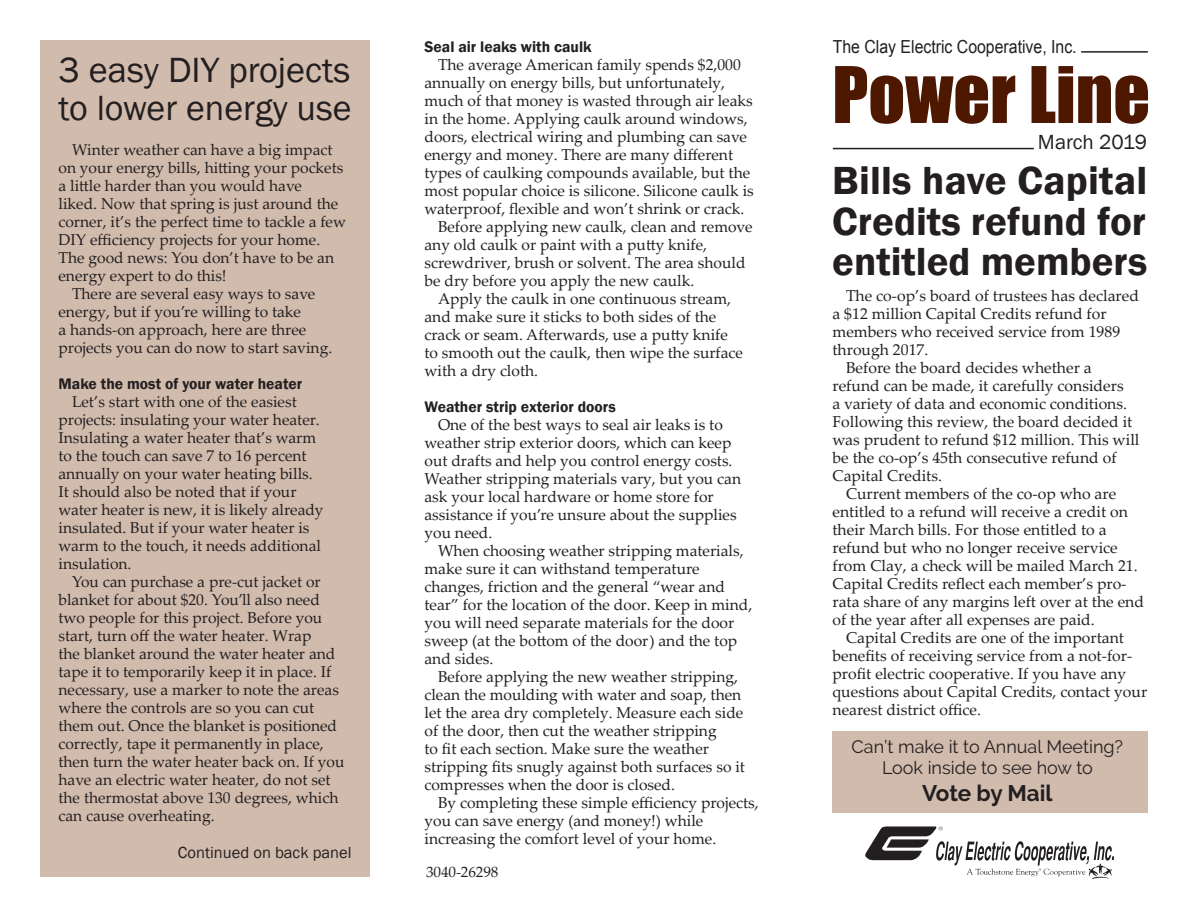
<style>
.page{position:relative;width:1188px;height:918px;background:#fff}
.page>*{position:absolute;margin:0;border:0;box-sizing:border-box;transform-origin:0 0}
.t1{font:72px "Impact";color:#4d1700}
.t2{font:600 40.35px/40.5px "Franklin Gothic";color:#231f20;text-align:justify}
.t3{font:36px/37.5px "Franklin Gothic";color:#231f20}
.t4{font:700 22.5px "Raleway";letter-spacing:-.005em;color:#231f20}
.t5{font:21px "Franklin Gothic";color:#231f20}
.t6{font:18px/21.6px "Raleway";color:#231f20;text-align:center}
.t7{font:18px "Arial";color:#231f20;scale:.88 1}
.t8{font:16.5px "Franklin Gothic";color:#231f20}
.t9{font:15.75px/18px "Palatino Linotype";color:#231f20}
.t10{font:600 15.75px "Franklin Gothic";color:#231f20}
.t11{font:15px "Palatino Linotype";color:#231f20}
</style>
<div class="page">
<hr style="left:1081px;top:51px;width:67px;height:2px;background:#231f20">
<hr style="left:833px;top:148px;width:201px;height:1px;background:#231f20">
<svg style="left:865px;top:827px;width:249px;height:52px"></svg>
<div style="left:832px;top:731px;width:316px;height:82px;background:#d1bbad"></div>
<div style="left:40px;top:40px;width:330px;height:838px;background:#d1bbad"></div>
<h3 class="t3" style="left:58px;top:52px;width:295px">3 easy DIY projects to lower energy use</h3>
<p class="t9" style="left:72px;top:140px;width:262px">Winter weather can have a big impact</p>
<p class="t9" style="left:58px;top:158px;width:286px">on your energy bills, hitting your pockets</p>
<p class="t9" style="left:58px;top:176px;width:245px">a little harder than you would have</p>
<p class="t9" style="left:58px;top:194px;width:281px">liked. Now that spring is just around the</p>
<p class="t9" style="left:58px;top:212px;width:289px">corner, it’s the perfect time to tackle a few</p>
<p class="t9" style="left:58px;top:230px;width:263px">DIY efficiency projects for your home.</p>
<p class="t9" style="left:58px;top:248px;width:277px">The good news: You don’t have to be an</p>
<p class="t9" style="left:58px;top:266px;width:169px">energy expert to do this!</p>
<p class="t9" style="left:72px;top:284px;width:245px">There are several easy ways to save</p>
<p class="t9" style="left:58px;top:302px;width:244px">energy, but if you’re willing to take</p>
<p class="t9" style="left:58px;top:320px;width:249px">a hands-on approach, here are three</p>
<p class="t9" style="left:58px;top:338px;width:275px">projects you can do now to start saving.</p>
<p class="t10" style="left:58px;top:374px;width:245px">Make the most of your water heater</p>
<p class="t9" style="left:58px;top:392px;width:267px;text-indent:14px">Let’s start with one of the easiest projects: insulating your water heater.<br>Insulating a water heater that’s warm to the touch can save 7 to 16 percent annually on your water heating bills.<br>It should also be noted that if your water heater is new, it is likely already insulated. But if your water heater is warm to the touch, it needs additional insulation.</p>
<p class="t9" style="left:58px;top:572px;width:287px;text-indent:14px">You can purchase a pre-cut jacket or blanket for about $20. You’ll also need two people for this project. Before you start, turn off the water heater. Wrap<br>the blanket around the water heater and tape it to temporarily keep it in place. If necessary, use a marker to note the areas where the controls are so you can cut them out. Once the blanket is positioned correctly, tape it permanently in place, then turn the water heater back on. If you have an electric water heater, do not set the thermostat above 130 degrees, which can cause overheating.</p>
<p class="t8" style="left:178px;top:843px;width:175px">Continued on back panel</p>
<p class="t10" style="left:424px;top:37px;width:169px">Seal air leaks with caulk</p>
<p class="t9" style="left:438px;top:55px;width:304px">The average American family spends $2,000</p>
<p class="t9" style="left:424px;top:73px;width:302px">annually on energy bills, but unfortunately,</p>
<p class="t9" style="left:424px;top:91px;width:330px">much of that money is wasted through air leaks</p>
<p class="t9" style="left:424px;top:109px;width:325px">in the home. Applying caulk around windows,</p>
<p class="t9" style="left:424px;top:127px;width:324px">doors, electrical wiring and plumbing can save</p>
<p class="t9" style="left:424px;top:145px;width:310px">energy and money. There are many different</p>
<p class="t9" style="left:424px;top:163px;width:327px">types of caulking compounds available, but the</p>
<p class="t9" style="left:424px;top:181px;width:331px">most popular choice is silicone. Silicone caulk is</p>
<p class="t9" style="left:424px;top:199px;width:321px">waterproof, flexible and won’t shrink or crack.</p>
<p class="t9" style="left:438px;top:217px;width:316px">Before applying new caulk, clean and remove</p>
<p class="t9" style="left:424px;top:235px;width:284px">any old caulk or paint with a putty knife,</p>
<p class="t9" style="left:424px;top:253px;width:323px">screwdriver, brush or solvent. The area should</p>
<p class="t9" style="left:424px;top:271px;width:271px">be dry before you apply the new caulk.</p>
<p class="t9" style="left:438px;top:289px;width:295px">Apply the caulk in one continuous stream,</p>
<p class="t9" style="left:424px;top:307px;width:293px">and make sure it sticks to both sides of the</p>
<p class="t9" style="left:424px;top:325px;width:305px">crack or seam. Afterwards, use a putty knife</p>
<p class="t9" style="left:424px;top:343px;width:320px">to smooth out the caulk, then wipe the surface</p>
<p class="t9" style="left:424px;top:361px;width:115px">with a dry cloth.</p>
<p class="t10" style="left:424px;top:397px;width:193px">Weather strip exterior doors</p>
<p class="t9" style="left:424px;top:415px;width:318px;text-indent:14px">One of the best ways to seal air leaks is to weather strip exterior doors, which can keep out drafts and help you control energy costs.<br>Weather stripping materials vary, but you can ask your local hardware or home store for assistance if you’re unsure about the supplies you need.</p>
<p class="t9" style="left:424px;top:541px;width:329px;text-indent:14px">When choosing weather stripping materials, make sure it can withstand temperature changes, friction and the general “wear and tear” for the location of the door. Keep in mind, you will need separate materials for the door sweep (at the bottom of the door) and the top and sides.</p>
<p class="t9" style="left:424px;top:667px;width:322px;text-indent:14px">Before applying the new weather stripping, clean the moulding with water and soap, then let the area dry completely. Measure each side of the door, then cut the weather stripping<br>to fit each section. Make sure the weather stripping fits snugly against both surfaces so it compresses when the door is closed.</p>
<p class="t9" style="left:424px;top:793px;width:336px;text-indent:14px">By completing these simple efficiency projects, you can save energy (and money!) while increasing the comfort level of your home.</p>
<p class="t11" style="left:426px;top:861px;width:74px">3040-26298</p>
<p class="t7" style="left:833px;top:35px;width:279px">The Clay Electric Cooperative, Inc.</p>
<h1 class="t1" style="left:832px;top:39px;width:319px">Power Line</h1>
<h3 class="t5" style="left:1038px;top:129px;width:111px">March 2019</h3>
<h2 class="t2" style="left:832px;top:161px;width:317px">Bills have Capital Credits refund for entitled members</h2>
<p class="t9" style="left:846px;top:286px;width:294px">The co-op’s board of trustees has declared</p>
<p class="t9" style="left:833px;top:304px;width:276px">a $12 million Capital Credits refund for</p>
<p class="t9" style="left:833px;top:322px;width:289px">members who received service from 1989</p>
<p class="t9" style="left:833px;top:340px;width:97px">through 2017.</p>
<p class="t9" style="left:846px;top:358px;width:247px">Before the board decides whether a</p>
<p class="t9" style="left:833px;top:376px;width:293px">refund can be made, it carefully considers</p>
<p class="t9" style="left:833px;top:394px;width:296px">a variety of data and economic conditions.</p>
<p class="t9" style="left:833px;top:412px;width:301px">Following this review, the board decided it</p>
<p class="t9" style="left:833px;top:430px;width:309px">was prudent to refund $12 million. This will</p>
<p class="t9" style="left:833px;top:448px;width:286px">be the co-op’s 45th consecutive refund of</p>
<p class="t9" style="left:833px;top:466px;width:111px">Capital Credits.</p>
<p class="t9" style="left:846px;top:484px;width:272px">Current members of the co-op who are</p>
<p class="t9" style="left:833px;top:502px;width:297px">entitled to a refund will receive a credit on</p>
<p class="t9" style="left:833px;top:520px;width:276px">their March bills. For those entitled to a</p>
<p class="t9" style="left:833px;top:538px;width:287px">refund but who no longer receive service</p>
<p class="t9" style="left:833px;top:556px;width:307px">from Clay, a check will be mailed March 21.</p>
<p class="t9" style="left:833px;top:574px;width:296px">Capital Credits reflect each member’s pro-</p>
<p class="t9" style="left:833px;top:592px;width:313px">rata share of any margins left over at the end</p>
<p class="t9" style="left:833px;top:610px;width:264px">of the year after all expenses are paid.</p>
<p class="t9" style="left:846px;top:628px;width:279px">Capital Credits are one of the important</p>
<p class="t9" style="left:833px;top:646px;width:301px">benefits of receiving service from a not-for-</p>
<p class="t9" style="left:833px;top:664px;width:295px">profit electric cooperative. If you have any</p>
<p class="t9" style="left:833px;top:682px;width:316px">questions about Capital Credits, contact your</p>
<p class="t9" style="left:833px;top:700px;width:150px">nearest district office.</p>
<p class="t6" style="left:852px;top:736px;width:273px">Can’t make it to Annual Meeting?<br>Look inside to see how to</p>
<h3 class="t4" style="left:922px;top:781px;width:132px">Vote by Mail</h3>
</div>
